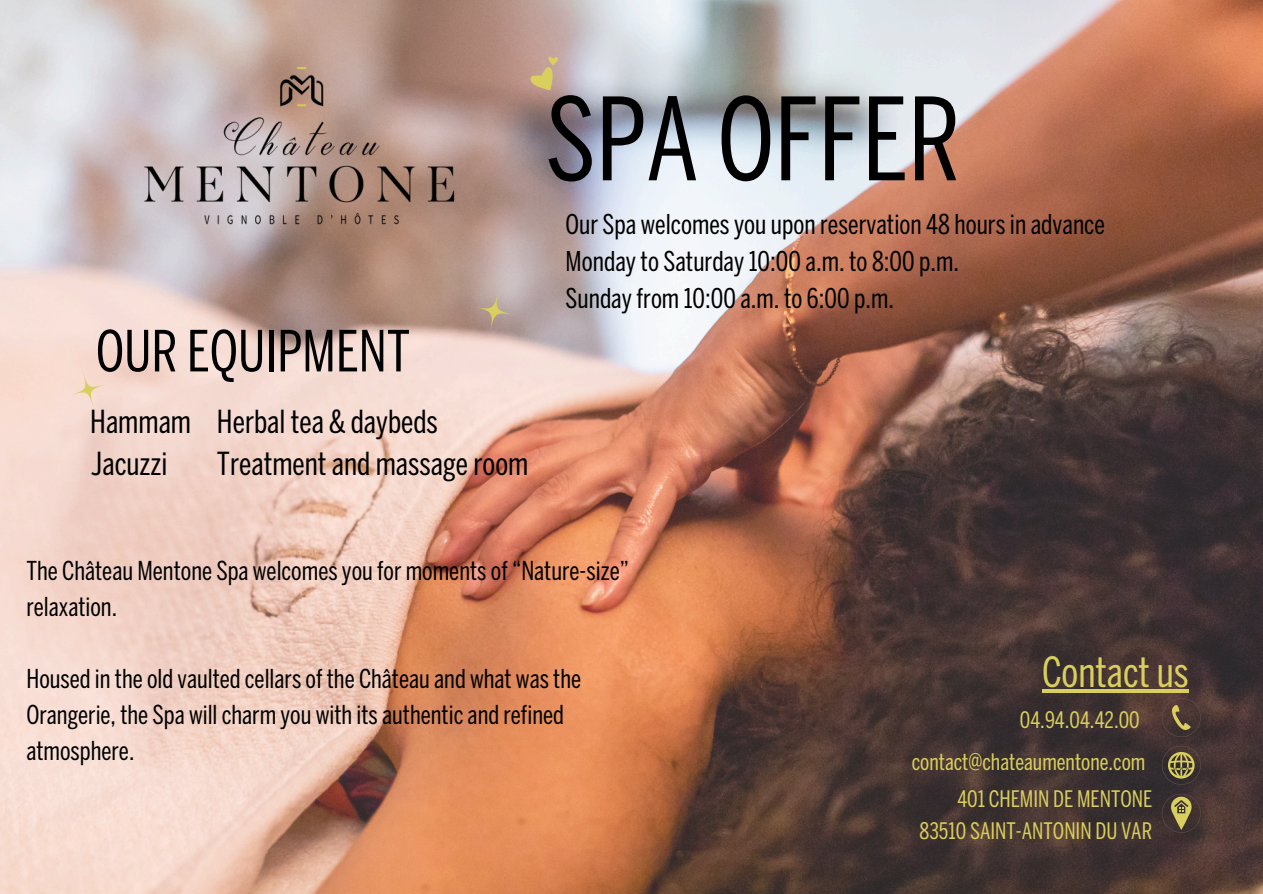
<style>
.page{position:relative;width:1263px;height:894px;background:#fff}
.page>*{position:absolute;margin:0;border:0;box-sizing:border-box;transform-origin:0 0}
.t1{font:113.25px "Benton Sans Comp";color:#000}
.t2{font:56.1px "Benton Sans Comp";color:#000}
.t3{font:41.25px "Benton Sans Comp";color:#d9cf5e}
.t4{font:31.5px "Benton Sans Comp";color:#000}
.t5{font:27px/37.2px "Benton Sans Comp";color:#000}
.t6{font:25.8px/36px "Benton Sans Comp";color:#000}
.t7{font:22.5px/31.5px "Benton Sans Comp";color:#d9cf5e;text-align:right}
</style>
<div class="page">
<img style="left:0;top:0;width:1263px;height:893px">
<svg style="left:1162px;top:793px;width:39px;height:39px"></svg>
<svg style="left:1162px;top:745px;width:39px;height:39px"></svg>
<svg style="left:66px;top:367px;width:45px;height:45px"></svg>
<svg style="left:468px;top:285px;width:52px;height:51px"></svg>
<svg style="left:525px;top:52px;width:36px;height:43px"></svg>
<svg style="left:1162px;top:697px;width:39px;height:39px"></svg>
<img style="left:143px;top:68px;width:325px;height:181px">
<hr style="left:1042px;top:689px;width:147px;height:3px;background:#d9cf5e">
<p class="t1" style="left:546px;top:96px;width:416px">SPA OFFER</p>
<p class="t2" style="left:96px;top:330px;width:316px">OUR EQUIPMENT</p>
<p class="t4" style="left:90px;top:409px;width:102px">Hammam</p>
<p class="t4" style="left:217px;top:409px;width:223px">Herbal tea &amp; daybeds</p>
<p class="t4" style="left:91px;top:451px;width:78px">Jacuzzi</p>
<p class="t4" style="left:217px;top:451px;width:313px">Treatment and massage room</p>
<p class="t5" style="left:566px;top:208px;width:541px">Our Spa welcomes you upon reservation 48 hours in advance<br>Monday to Saturday 10:00 a.m. to 8:00 p.m.<br>Sunday from 10:00 a.m. to 6:00 p.m.</p>
<p class="t6" style="left:26px;top:555px;width:604px">The Château Mentone Spa welcomes you for moments of “Nature-size” relaxation.</p>
<h5 class="t6" style="left:26px;top:663px;width:556px">Housed in the old vaulted cellars of the Château and what was the<br>Orangerie, the Spa will charm you with its authentic and refined atmosphere.</h5>
<h2 class="t3" style="left:1042px;top:656px;width:148px">Contact us</h2>
<h1 class="t7" style="left:1020px;top:706px;width:121px">04.94.04.42.00</h1>
<h5 class="t7" style="left:912px;top:747px;width:235px">contact@chateaumentone.com</h5>
<p class="t7" style="left:919px;top:785px;width:234px">401 CHEMIN DE MENTONE<br>83510 SAINT-ANTONIN DU VAR</p>
</div>
